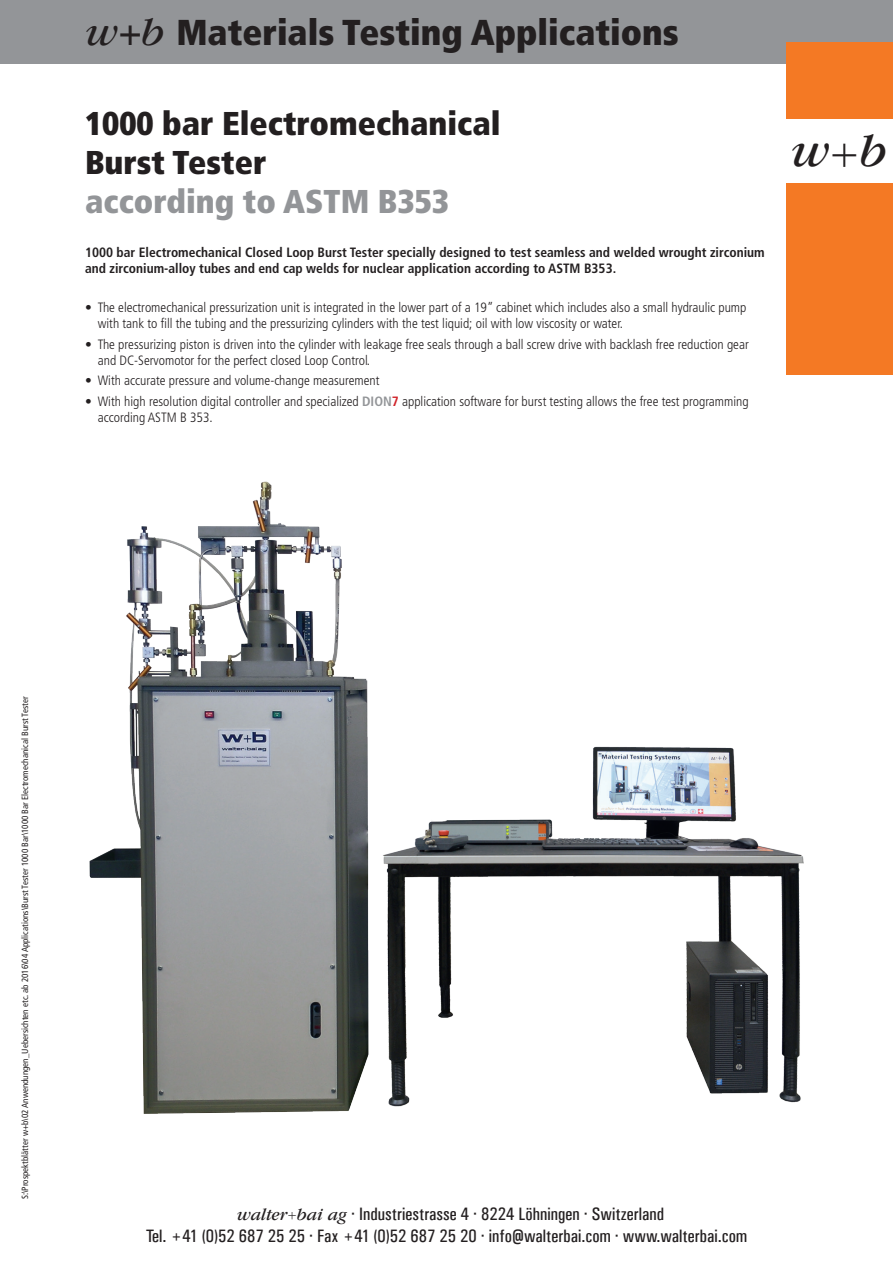
<style>
.page{position:relative;width:893px;height:1263px;background:#fff}
.page>*{position:absolute;margin:0;border:0;box-sizing:border-box;transform-origin:0 0}
.t1{font:italic 49.5px "Garamond";color:#231f20}
.t2{font:900 condensed 36px "Frutiger LT Pro";color:#231f20}
.t3{font:900 condensed 33px/39px "Frutiger LT Pro";color:#231f20}
.t4{font:900 condensed 33px "Frutiger LT Pro";color:#939598}
.t5{font:18px/21.6px "Univers Condensed";color:#231f20;text-align:center}
.t6{font:300 condensed 13.5px/16.2px "Frutiger LT Pro";color:#231f20}
.t7{font:700 condensed 13.5px/16.2px "Frutiger LT Pro";color:#231f20}
.t8{font:condensed 9px "Frutiger LT Pro";color:#231f20}
.s1{font-family:"Garamond";font-weight:400;font-style:italic;font-stretch:normal;font-size:42px}
.s2{font-family:"Garamond";font-weight:400;font-style:italic;font-stretch:normal;font-size:39px}
.s3{font-weight:700;color:#939598}
.s4{font-weight:700;color:#d1232a}
.s5{font-style:normal;font-size:45px}
.s6{font-family:"Garamond";font-style:italic}
.s7{font-family:"Garamond";font-size:14.25px}
</style>
<div class="page">
<div style="left:0;top:0;width:893px;height:64px;background:#939598"></div>
<div style="left:787px;top:183px;width:106px;height:191px;background:#f47924"></div>
<div style="left:787px;top:43px;width:106px;height:76px;background:#f47924"></div>
<img style="left:89px;top:481px;width:715px;height:633px">
<h2 class="t2" style="left:85px;top:10px;width:595px"><span class="s1">w</span><span class="s2">+</span><span class="s1">b</span> Materials Testing Applications</h2>
<h3 class="t3" style="left:85px;top:104px;width:417px">1000 bar Electromechanical<br>Burst Tester</h3>
<h3 class="t4" style="left:85px;top:182px;width:365px">according to ASTM B353</h3>
<p class="t7" style="left:85px;top:244px;width:681px">1000 bar Electromechanical Closed Loop Burst Tester specially designed to test seamless and welded wrought zirconium and zirconium-alloy tubes and end cap welds for nuclear application according to ASTM B353.</p>
<p class="t6" style="left:98px;top:299px;width:650px;text-indent:-13px">• The electromechanical pressurization unit is integrated in the lower part of a 19” cabinet which includes also a small hydraulic pump with tank to fill the tubing and the pressurizing cylinders with the test liquid; oil with low viscosity or water.</p>
<p class="t6" style="left:98px;top:336px;width:652px;text-indent:-13px">• The pressurizing piston is driven into the cylinder with leakage free seals through a ball screw drive with backlash free reduction gear and DC-Servomotor for the perfect closed Loop Control.</p>
<p class="t6" style="left:85px;top:373px;width:296px">• With accurate pressure and volume-change measurement</p>
<p class="t6" style="left:98px;top:393px;width:652px;text-indent:-13px">• With high resolution digital controller and specialized <span class="s3">DION</span><span class="s4">7</span> application software for burst testing allows the free test programming according ASTM B 353.</p>
<h1 class="t1" style="left:791px;top:121px;width:98px">w<span class="s5">+</span>b</h1>
<p class="t8" style="left:20px;top:1199px;width:504px;rotate:-90deg">S:\Prospektblätter w+b\02 Anwendungen_Uebersichten etc. ab 2016\04 Applications\Burst Tester 1000 Bar\1000 Bar Electromechanical Burst Tester</p>
<h3 class="t5" style="left:146px;top:1203px;width:603px"><span class="s6">walter</span><span class="s7">+</span><span class="s6">bai ag</span> · Industriestrasse 4 · 8224 Löhningen · Switzerland<br>Tel. +41 (0)52 687 25 25 · Fax +41 (0)52 687 25 20 · info@walterbai.com · www.walterbai.com</h3>
</div>
